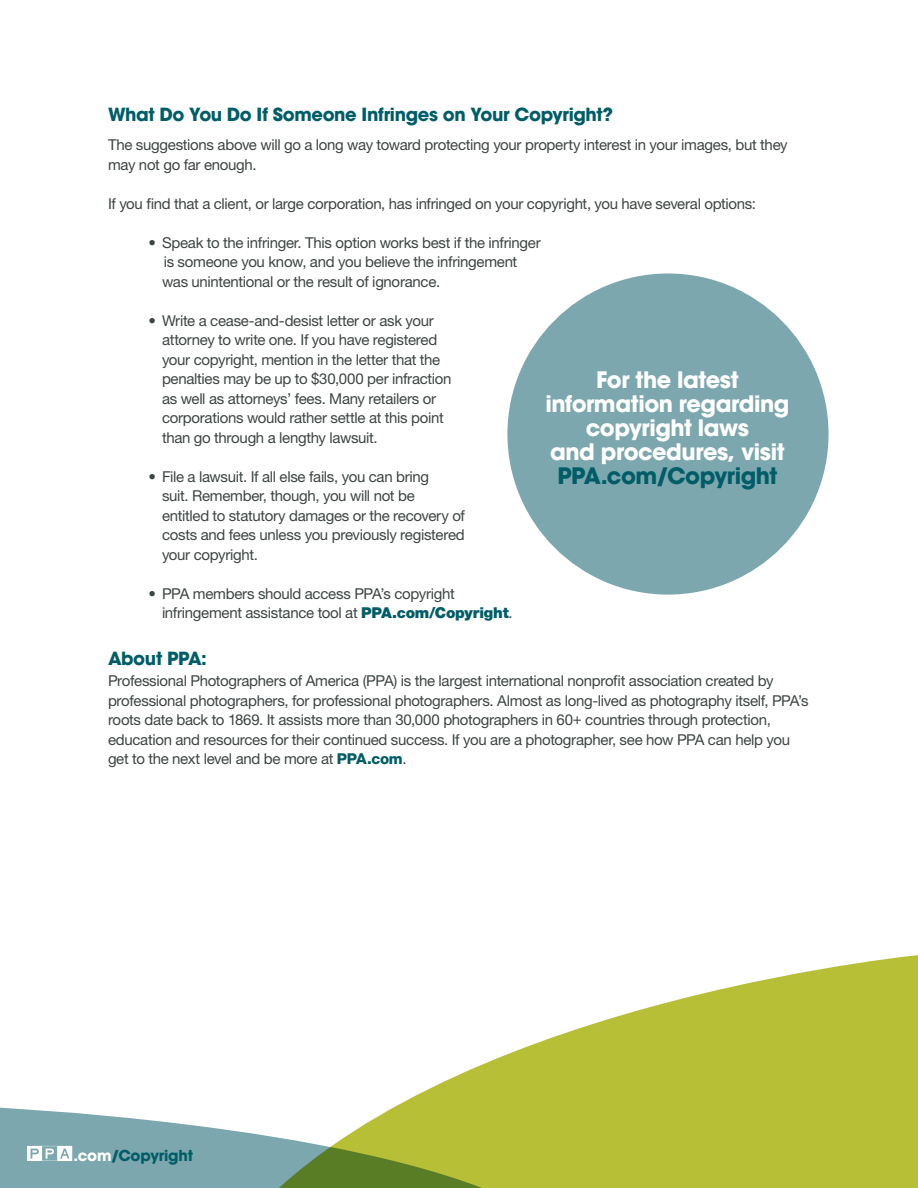
<style>
.page{position:relative;width:918px;height:1188px;background:#fff}
.page>*{position:absolute;margin:0;border:0;box-sizing:border-box;transform-origin:0 0}
.t1{font:700 22.5px/24px "ITC Avant Garde Std";letter-spacing:-.02em;color:#fff;text-align:center}
.t2{font:700 22.5px "ITC Avant Garde Std";letter-spacing:-.02em;color:#005d67}
.t3{font:700 18px "ITC Avant Garde Std";letter-spacing:-.02em;color:#005d67}
.t4{font:15px/19.5px "Helvetica Neue LT Std";letter-spacing:-.02em;color:#3d4543}
.t5{font:700 15px "ITC Avant Garde Std";letter-spacing:-.015em;color:#005d67}
.s1{font-weight:900;color:#005d67}
.s2{font-weight:800;color:#005d67}
.s3{color:#fff}
</style>
<div class="page">
<div style="left:507px;top:273px;width:322px;height:322px;background:#7ca7ae;border-radius:50%"></div>
<svg style="left:394px;top:955px;width:524px;height:233px;fill:#b7bf37"></svg>
<svg style="left:0;top:1107px;width:514px;height:81px"></svg>
<p class="t3" style="left:108px;top:103px;width:507px">What Do You Do If Someone Infringes on Your Copyright?</p>
<p class="t4" style="left:108px;top:135px;width:681px">The suggestions above will go a long way toward protecting your property interest in your images, but they may not go far enough.</p>
<p class="t4" style="left:108px;top:193px;width:650px">If you find that a client, or large corporation, has infringed on your copyright, you have several options:</p>
<p class="t4" style="left:148px;top:232px;width:394px">• Speak to the infringer. This option works best if the infringer</p>
<p class="t4" style="left:162px;top:252px;width:357px">is someone you know, and you believe the infringement was unintentional or the result of ignorance.</p>
<p class="t4" style="left:162px;top:310px;width:291px;text-indent:-14px">• Write a cease-and-desist letter or ask your attorney to write one. If you have registered your copyright, mention in the letter that the penalties may be up to $30,000 per infraction as well as attorneys’ fees. Many retailers or corporations would rather settle at this point than go through a lengthy lawsuit.</p>
<p class="t4" style="left:162px;top:466px;width:304px;text-indent:-14px">• File a lawsuit. If all else fails, you can bring<br>suit. Remember, though, you will not be entitled to statutory damages or the recovery of costs and fees unless you previously registered your copyright.</p>
<p class="t4" style="left:162px;top:583px;width:352px;text-indent:-14px">• PPA members should access PPA’s copyright infringement assistance tool at <span class="s1">PPA.com/Copyright</span>.</p>
<p class="t1" style="left:545px;top:367px;width:246px">For the latest information regarding copyright laws</p>
<p class="t1" style="left:550px;top:439px;width:236px">and procedures, visit</p>
<p class="t2" style="left:557px;top:461px;width:222px">PPA.com/Copyright</p>
<p class="t3" style="left:108px;top:646px;width:100px">About PPA:</p>
<p class="t4" style="left:108px;top:671px;width:702px">Professional Photographers of America (PPA) is the largest international nonprofit association created by professional photographers, for professional photographers. Almost as long-lived as photography itself, PPA’s roots date back to 1869. It assists more than 30,000 photographers in 60+ countries through protection, education and resources for their continued success. If you are a photographer, see how PPA can help you get to the next level and be more at <span class="s2">PPA.com</span>.</p>
<p class="t5" style="left:74px;top:1146px;width:121px"><span class="s3">.com</span>/Copyright</p>
</div>
